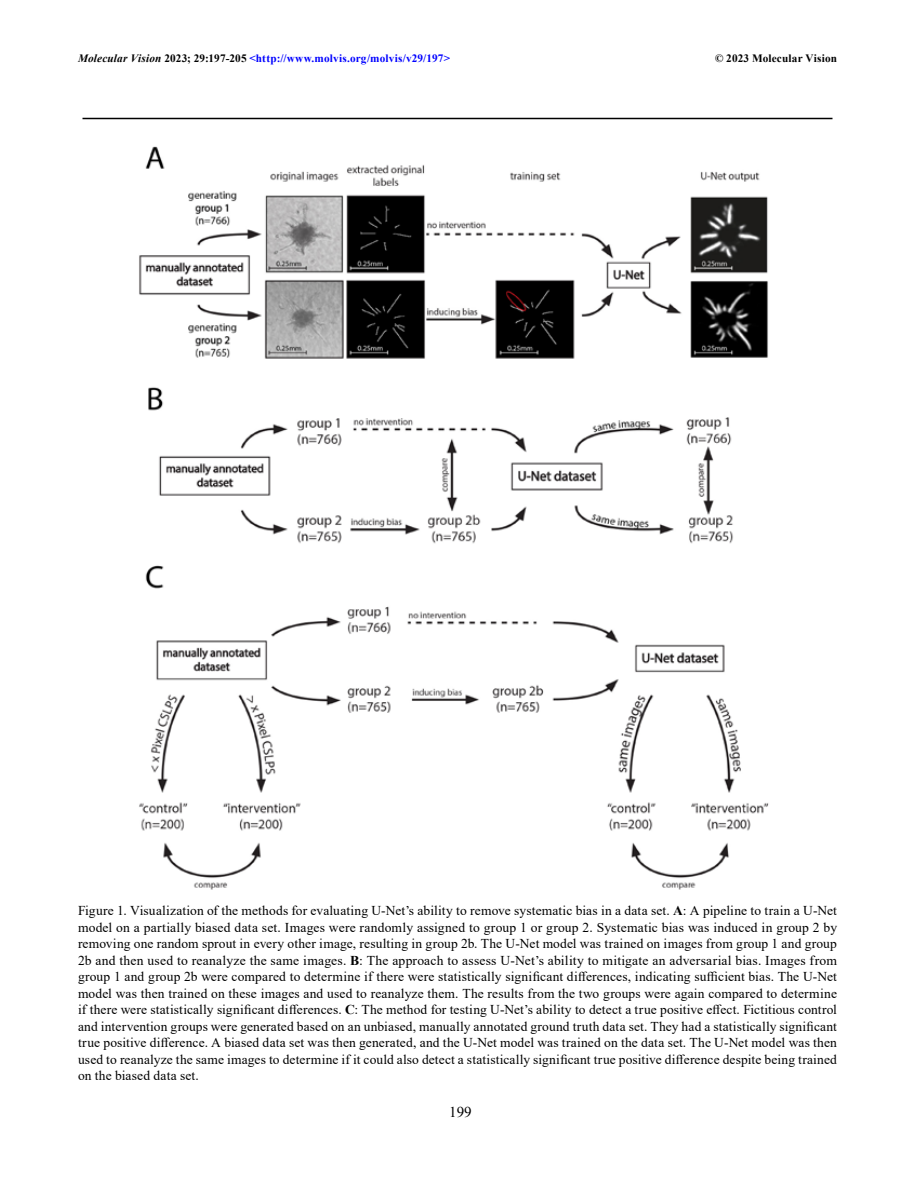
<style>
.page{position:relative;width:918px;height:1188px;background:#fff}
.page>*{position:absolute;margin:0;border:0;box-sizing:border-box;transform-origin:0 0}
.t1{font:15px "Times New Roman";color:#000}
.t2{font:13.5px/16.5px "Times New Roman";letter-spacing:.01em;color:#000;text-align:justify}
.t3{font:700 11.25px "Times New Roman";letter-spacing:.015em;color:#00f}
.t4{font:700 11.25px "Times New Roman";letter-spacing:.015em;color:#000}
.s1{font-style:italic;color:#000}
.s2{color:#000}
.s3{font-weight:700}
</style>
<div class="page">
<img style="left:139px;top:146px;width:630px;height:744px">
<hr style="left:82px;top:118px;width:750px;height:1px;background:#000">
<p class="t3" style="left:78px;top:50px;width:374px"><span class="s1">Molecular Vision</span> <span class="s2">2023; 29:197-205</span> &lt;http://www.molvis.org/molvis/v29/197&gt;</p>
<p class="t4" style="left:715px;top:50px;width:123px">© 2023 Molecular Vision</p>
<p class="t2" style="left:78px;top:902px;width:761px">Figure 1. Visualization of the methods for evaluating U-Net’s ability to remove systematic bias in a data set. <span class="s3">A</span>: A pipeline to train a U-Net model on a partially biased data set. Images were randomly assigned to group 1 or group 2. Systematic bias was induced in group 2 by removing one random sprout in every other image, resulting in group 2b. The U-Net model was trained on images from group 1 and group 2b and then used to reanalyze the same images. <span class="s3">B</span>: The approach to assess U-Net’s ability to mitigate an adversarial bias. Images from group 1 and group 2b were compared to determine if there were statistically significant differences, indicating sufficient bias. The U-Net model was then trained on these images and used to reanalyze them. The results from the two groups were again compared to determine if there were statistically significant differences. <span class="s3">C</span>: The method for testing U-Net’s ability to detect a true positive effect. Fictitious control and intervention groups were generated based on an unbiased, manually annotated ground truth data set. They had a statistically significant true positive difference. A biased data set was then generated, and the U-Net model was trained on the data set. The U-Net model was then used to reanalyze the same images to determine if it could also detect a statistically significant true positive difference despite being trained on the biased data set.</p>
<p class="t1" style="left:449px;top:1102px;width:24px">199</p>
</div>
